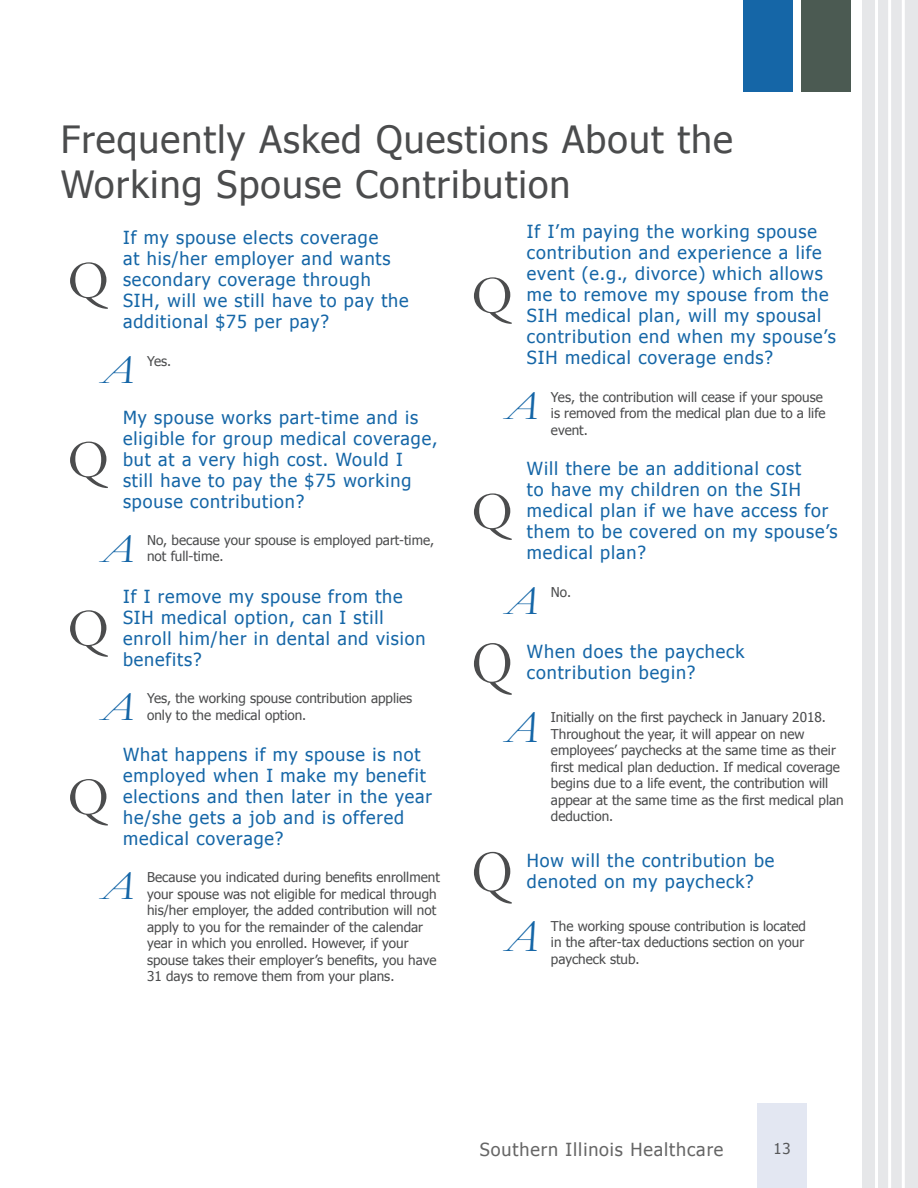
<style>
.page{position:relative;width:918px;height:1188px;background:#fff}
.page>*{position:absolute;margin:0;border:0;box-sizing:border-box;transform-origin:0 0}
.Body_Text{font:60.15px "Garamond";color:#4b4c4d;scale:.9 1}
.Body_Text-2{font:54px "Garamond";color:#4b4c4d}
.Body_Text-3{font:italic 46.8px "Garamond";color:#1566a7;scale:.9 1}
.Body_Text-4{font:italic 42px "Garamond";color:#1566a7}
.Section_Title{font:37.5px/45px "Tahoma";letter-spacing:.03em;color:#4b4c4d}
.Header_2{font:18px/21px "Tahoma";letter-spacing:.05em;color:#1566a7}
.t1{font:18px "Tahoma";letter-spacing:.05em;color:#666}
.t2{font:15px "Tahoma";color:#57585a}
.Exhibit_Text{font:13.5px/16.5px "Tahoma";color:#4b4c4d}
</style>
<div class="page">
<div style="left:758px;top:1104px;width:49px;height:84px;background:#e3e7f2"></div>
<div style="left:802px;top:0;width:49px;height:92px;background:#4b5a52"></div>
<div style="left:743px;top:0;width:49px;height:92px;background:#1566a7"></div>
<div style="left:862px;top:0;width:56px;height:1188px;background:#e6e7e9"></div>
<hr style="left:875px;top:0;width:3px;height:1188px;background:#fff">
<hr style="left:888px;top:0;width:3px;height:1188px;background:#fff">
<hr style="left:902px;top:0;width:3px;height:1188px;background:#fff">
<p class="Section_Title" style="left:61px;top:115px;width:674px">Frequently Asked Questions About the<br>Working Spouse Contribution</p>
<p class="Header_2" style="left:123px;top:226px;width:287px">If my spouse elects coverage<br>at his/her employer and wants secondary coverage through<br>SIH, will we still have to pay the additional $75 per pay?</p>
<p class="Body_Text-4" style="left:102px;top:341px;width:33px">A</p>
<p class="Exhibit_Text" style="left:147px;top:352px;width:26px">Yes.</p>
<p class="Body_Text-2" style="left:68px;top:244px;width:43px">Q</p>
<p class="Header_2" style="left:123px;top:406px;width:316px">My spouse works part-time and is eligible for group medical coverage, but at a very high cost. Would I<br>still have to pay the $75 working spouse contribution?</p>
<p class="Body_Text-4" style="left:102px;top:520px;width:33px">A</p>
<p class="Exhibit_Text" style="left:147px;top:531px;width:289px">No, because your spouse is employed part-time, not full-time.</p>
<p class="Body_Text-2" style="left:68px;top:423px;width:43px">Q</p>
<p class="Header_2" style="left:123px;top:585px;width:304px">If I remove my spouse from the<br>SIH medical option, can I still enroll him/her in dental and vision benefits?</p>
<p class="Body_Text-4" style="left:102px;top:678px;width:33px">A</p>
<p class="Exhibit_Text" style="left:147px;top:689px;width:267px">Yes, the working spouse contribution applies only to the medical option.</p>
<p class="Body_Text-2" style="left:68px;top:592px;width:43px">Q</p>
<p class="Header_2" style="left:123px;top:743px;width:311px">What happens if my spouse is not employed when I make my benefit elections and then later in the year he/she gets a job and is offered medical coverage?</p>
<p class="Body_Text-4" style="left:102px;top:858px;width:33px">A</p>
<p class="Exhibit_Text" style="left:147px;top:868px;width:294px">Because you indicated during benefits enrollment your spouse was not eligible for medical through his/her employer, the added contribution will not apply to you for the remainder of the calendar year in which you enrolled. However, if your spouse takes their employer’s benefits, you have 31 days to remove them from your plans.</p>
<p class="Body_Text-2" style="left:68px;top:760px;width:43px">Q</p>
<p class="Header_2" style="left:527px;top:220px;width:310px">If I’m paying the working spouse contribution and experience a life event (e.g., divorce) which allows me to remove my spouse from the<br>SIH medical plan, will my spousal contribution end when my spouse’s<br>SIH medical coverage ends?</p>
<p class="Body_Text-4" style="left:506px;top:377px;width:33px">A</p>
<p class="Exhibit_Text" style="left:551px;top:388px;width:276px">Yes, the contribution will cease if your spouse is removed from the medical plan due to a life event.</p>
<p class="Body_Text-2" style="left:471px;top:259px;width:43px">Q</p>
<p class="Header_2" style="left:527px;top:457px;width:312px">Will there be an additional cost<br>to have my children on the SIH medical plan if we have access for them to be covered on my spouse’s medical plan?</p>
<p class="Body_Text-4" style="left:506px;top:572px;width:33px">A</p>
<p class="Exhibit_Text" style="left:551px;top:583px;width:22px">No.</p>
<p class="Body_Text" style="left:471px;top:622px;width:48px">Q</p>
<p class="Header_2" style="left:527px;top:640px;width:219px">When does the paycheck contribution begin?</p>
<p class="Body_Text-3" style="left:506px;top:696px;width:37px">A</p>
<p class="Exhibit_Text" style="left:551px;top:708px;width:294px">Initially on the first paycheck in January 2018.<br>Throughout the year, it will appear on new employees’ paychecks at the same time as their first medical plan deduction. If medical coverage begins due to a life event, the contribution will appear at the same time as the first medical plan deduction.</p>
<p class="Body_Text" style="left:471px;top:831px;width:48px">Q</p>
<p class="Header_2" style="left:527px;top:849px;width:249px">How will the contribution be denoted on my paycheck?</p>
<p class="Body_Text-3" style="left:506px;top:905px;width:37px">A</p>
<p class="Exhibit_Text" style="left:551px;top:917px;width:257px">The working spouse contribution is located in the after-tax deductions section on your paycheck stub.</p>
<p class="Body_Text-2" style="left:471px;top:475px;width:43px">Q</p>
<p class="t1" style="left:480px;top:1137px;width:245px">Southern Illinois Healthcare</p>
<p class="t2" style="left:774px;top:1139px;width:19px">13</p>
</div>
